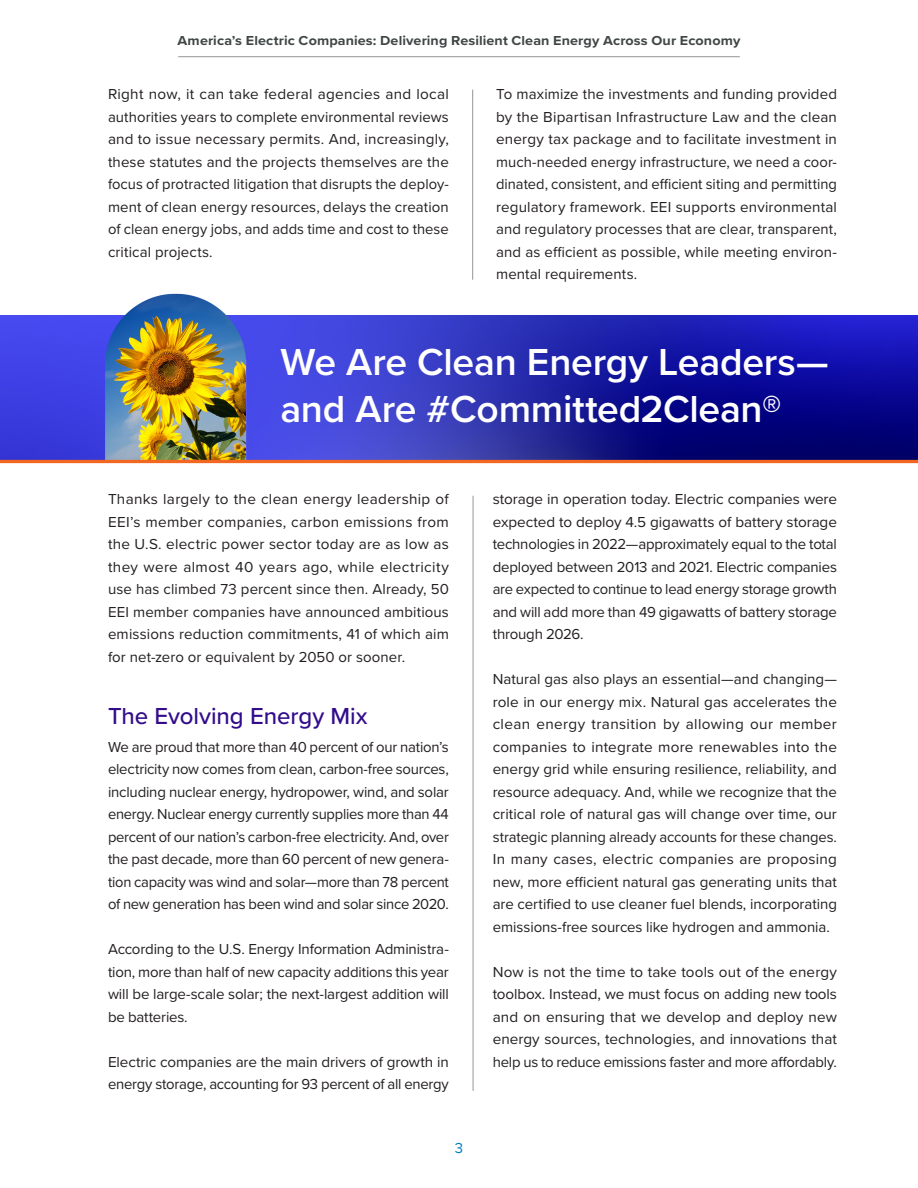
<style>
.page{position:relative;width:918px;height:1188px;background:#fff}
.page>*{position:absolute;margin:0;border:0;box-sizing:border-box;transform-origin:0 0}
.t1{font:600 39px/46.8px "Proxima Nova";letter-spacing:-.005em;color:#fff}
.Speech_Section_Subhe{font:500 24px "Proxima Nova";letter-spacing:-.005em;color:#320c8c}
.Speech_Text{font:15px/22.5px "Proxima Nova";letter-spacing:-.01em;color:#231f20;text-align:justify}
.t2{font:15px "Proxima Nova";color:#007dbb}
.t3{font:700 13.5px "Proxima Nova";letter-spacing:.01em;color:#404545;scale:1.06 1}
</style>
<div class="page">
<hr style="left:178px;top:56px;width:562px;height:1px;background:#939598">
<img style="left:0;top:315px;width:918px;height:145px">
<img style="left:94px;top:293px;width:159px;height:167px">
<hr style="left:0;top:460px;width:918px;height:3px;background:#f26722">
<hr style="left:472px;top:90px;width:1px;height:190px;background:#939598">
<hr style="left:473px;top:496px;width:1px;height:595px;background:#939598">
<p class="t3" style="left:178px;top:31px;width:532px">America’s Electric Companies: Delivering Resilient Clean Energy Across Our Economy</p>
<p class="Speech_Text" style="left:108px;top:82px;width:342px">Right now, it can take federal agencies and local authorities years to complete environmental reviews and to issue necessary permits. And, increasingly, these statutes and the projects themselves are the focus of protracted litigation that disrupts the deploy&shy;ment of clean energy resources, delays the creation of clean energy jobs, and adds time and cost to these critical projects.</p>
<p class="Speech_Text" style="left:496px;top:82px;width:342px">To maximize the investments and funding provided by the Bipartisan Infrastructure Law and the clean energy tax package and to facilitate investment in much-needed energy infrastructure, we need a coor&shy;dinated, consistent, and efficient siting and permitting regulatory framework. EEI supports environmental and regulatory processes that are clear, transparent, and as efficient as possible, while meeting environ&shy;mental requirements.</p>
<p class="t1" style="left:280px;top:338px;width:550px">We Are Clean Energy Leaders— and Are #Committed2Clean®</p>
<p class="Speech_Text" style="left:108px;top:487px;width:342px">Thanks largely to the clean energy leadership of EEI’s member companies, carbon emissions from the U.S. electric power sector today are as low as they were almost 40 years ago, while electricity use has climbed 73 percent since then. Already, 50<br>EEI member companies have announced ambitious emissions reduction commitments, 41 of which aim for net-zero or equivalent by 2050 or sooner.</p>
<p class="Speech_Section_Subhe" style="left:108px;top:698px;width:261px">The Evolving Energy Mix</p>
<p class="Speech_Text" style="left:108px;top:735px;width:342px">We are proud that more than 40 percent of our nation’s electricity now comes from clean, carbon-free sources, including nuclear energy, hydropower, wind, and solar energy. Nuclear energy currently supplies more than 44 percent of our nation’s carbon-free electricity. And, over the past decade, more than 60 percent of new genera&shy;tion capacity was wind and solar—more than 78 percent of new generation has been wind and solar since 2020.</p>
<p class="Speech_Text" style="left:108px;top:937px;width:342px">According to the U.S. Energy Information Administra&shy;tion, more than half of new capacity additions this year will be large-scale solar; the next-largest addition will be batteries.</p>
<p class="Speech_Text" style="left:108px;top:1050px;width:342px">Electric companies are the main drivers of growth in energy storage, accounting for 93 percent of all energy</p>
<p class="t2" style="left:455px;top:1137px;width:10px">3</p>
<p class="Speech_Text" style="left:493px;top:487px;width:346px">storage in operation today. Electric companies were expected to deploy 4.5 gigawatts of battery storage technologies in 2022—approximately equal to the total deployed between 2013 and 2021. Electric companies are expected to continue to lead energy storage growth and will add more than 49 gigawatts of battery storage through 2026.</p>
<p class="Speech_Text" style="left:493px;top:667px;width:346px">Natural gas also plays an essential—and changing— role in our energy mix. Natural gas accelerates the clean energy transition by allowing our member companies to integrate more renewables into the energy grid while ensuring resilience, reliability, and resource adequacy. And, while we recognize that the critical role of natural gas will change over time, our strategic planning already accounts for these changes.<br>In many cases, electric companies are proposing new, more efficient natural gas generating units that are certified to use cleaner fuel blends, incorporating emissions-free sources like hydrogen and ammonia.</p>
<p class="Speech_Text" style="left:493px;top:960px;width:346px">Now is not the time to take tools out of the energy toolbox. Instead, we must focus on adding new tools and on ensuring that we develop and deploy new energy sources, technologies, and innovations that help us to reduce emissions faster and more affordably.</p>
</div>
